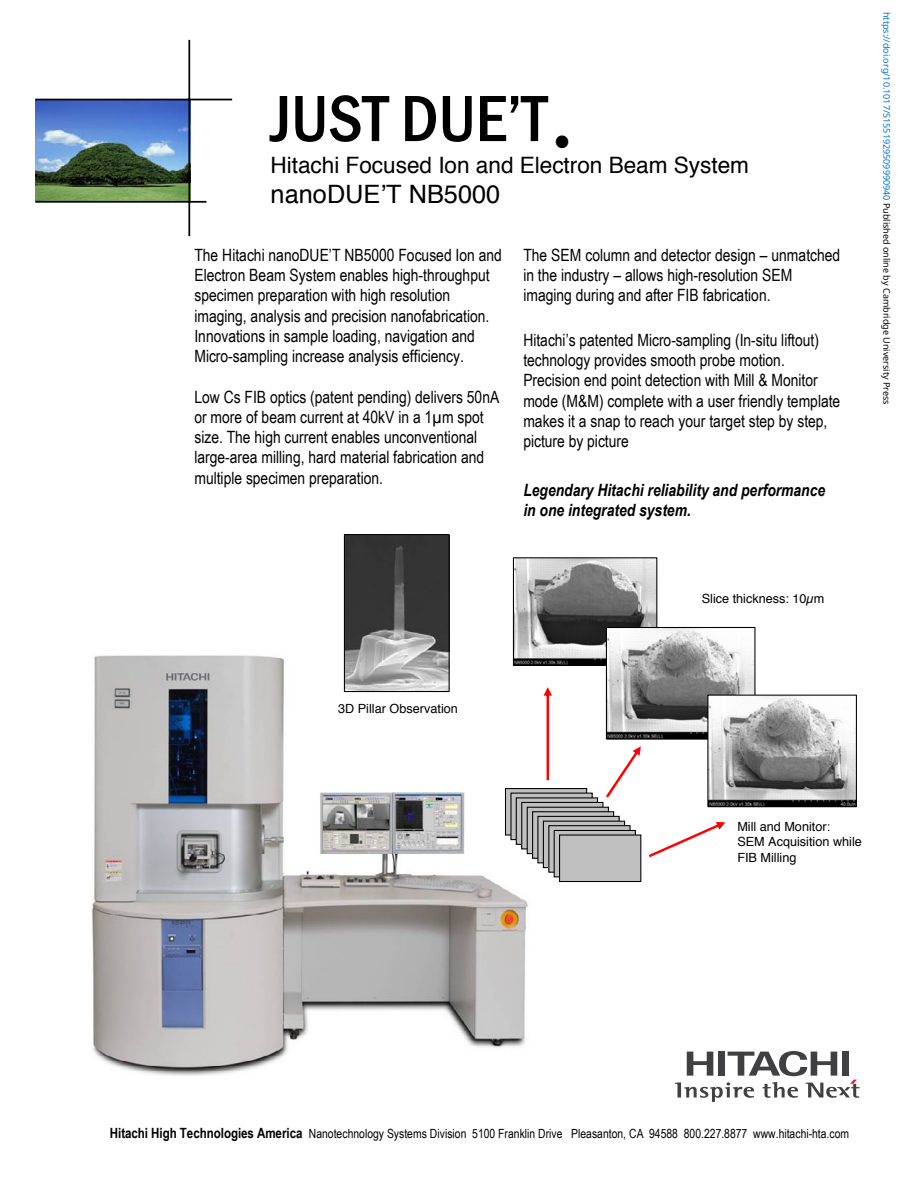
<style>
.page{position:relative;width:905px;height:1188px;background:#fff}
.page>*{position:absolute;margin:0;border:0;box-sizing:border-box;transform-origin:0 0}
.t1{font:500 condensed 67.65px "Franklin Gothic";color:#000}
.t2{font:25.35px "Helvetica";color:#000}
.t3{font:22.5px "Helvetica";color:#000}
.t4{font:16.95px/20.2px "Arial Narrow";color:#000}
.t5{font:italic 700 16.95px/20.2px "Arial Narrow";color:#000}
.t6{font:12.6px "Arial Narrow";color:#000}
.t7{font:12.6px/15.1px "Helvetica";color:#000}
.t8{font:9px "Noto Sans";color:#0172cf}
.s1{color:#000}
.s2{font-weight:700;font-size:14.1px}
</style>
<div class="page">
<img style="left:35px;top:100px;width:153px;height:101px">
<svg style="left:675px;top:1051px;width:184px;height:51px"></svg>
<hr style="left:35px;top:99px;width:197px;height:1px;background:#000">
<hr style="left:35px;top:201px;width:171px;height:2px;background:#000">
<hr style="left:188px;top:40px;width:2px;height:196px;background:#000">
<img style="left:92px;top:653px;width:439px;height:423px">
<img style="left:346px;top:536px;width:101px;height:154px">
<div style="left:344px;top:534px;width:105px;height:158px;border:1px solid #000"></div>
<img style="left:515px;top:559px;width:140px;height:105px">
<div style="left:513px;top:557px;width:144px;height:109px;border:1px solid #000"></div>
<img style="left:608px;top:629px;width:145px;height:109px">
<div style="left:606px;top:627px;width:149px;height:113px;border:1px solid #000"></div>
<img style="left:709px;top:697px;width:145px;height:108px">
<div style="left:707px;top:695px;width:149px;height:112px;border:1px solid #000"></div>
<div style="left:505px;top:789px;width:81px;height:46px;background:linear-gradient(to right,#c0c0c0,#c0c0c0)"></div>
<div style="left:505px;top:788px;width:82px;height:48px;border:1px solid #000"></div>
<div style="left:511px;top:793px;width:81px;height:47px;background:#c0c0c0"></div>
<div style="left:516px;top:798px;width:81px;height:46px;background:linear-gradient(to right,#c0c0c0,#c0c0c0)"></div>
<div style="left:515px;top:797px;width:83px;height:48px;border:1px solid #000"></div>
<svg style="left:523px;top:804px;width:78px;height:43px"></svg>
<div style="left:521px;top:802px;width:82px;height:47px;border:1px solid #000"></div>
<div style="left:527px;top:807px;width:81px;height:47px;background:#c0c0c0"></div>
<div style="left:526px;top:807px;width:83px;height:47px;border:1px solid #000"></div>
<div style="left:532px;top:812px;width:81px;height:46px;background:linear-gradient(to right,#c0c0c0,#c0c0c0)"></div>
<div style="left:532px;top:811px;width:82px;height:48px;border:1px solid #000"></div>
<svg style="left:539px;top:818px;width:78px;height:43px"></svg>
<div style="left:537px;top:816px;width:82px;height:47px;border:1px solid #000"></div>
<div style="left:543px;top:821px;width:81px;height:47px;background:#c0c0c0"></div>
<div style="left:543px;top:821px;width:82px;height:47px;border:1px solid #000"></div>
<div style="left:549px;top:826px;width:81px;height:46px;background:#c0c0c0"></div>
<div style="left:548px;top:825px;width:82px;height:48px;border:1px solid #000"></div>
<div style="left:554px;top:830px;width:81px;height:47px;background:#c0c0c0"></div>
<div style="left:553px;top:830px;width:83px;height:47px;border:1px solid #000"></div>
<div style="left:559px;top:835px;width:81px;height:47px;background:#c0c0c0"></div>
<div style="left:559px;top:834px;width:82px;height:48px;border:1px solid #000"></div>
<svg style="left:648px;top:822px;width:77px;height:35px"></svg>
<svg style="left:543px;top:687px;width:9px;height:93px"></svg>
<svg style="left:606px;top:747px;width:34px;height:51px"></svg>
<h1 class="t1" style="left:270px;top:74px;width:308px">JUST DUE’T<sub>•</sub></h1>
<h3 class="t3" style="left:270px;top:148px;width:480px">Hitachi Focused Ion and Electron Beam System</h3>
<h2 class="t2" style="left:270px;top:175px;width:231px">nanoDUE’T NB5000</h2>
<p class="t4" style="left:194px;top:244px;width:309px">The Hitachi nanoDUE’T NB5000 Focused Ion and Electron Beam System enables high-throughput specimen preparation with high resolution imaging, analysis and precision nanofabrication.<br>Innovations in sample loading, navigation and Micro-sampling increase analysis efficiency.</p>
<p class="t4" style="left:194px;top:386px;width:306px">Low Cs FIB optics (patent pending) delivers 50nA or more of beam current at 40kV in a 1µm spot size. The high current enables unconventional large-area milling, hard material fabrication and multiple specimen preparation.</p>
<p class="t4" style="left:523px;top:244px;width:318px">The SEM column and detector design – unmatched in the industry – allows high-resolution SEM imaging during and after FIB fabrication.</p>
<p class="t4" style="left:523px;top:329px;width:318px">Hitachi’s patented Micro-sampling (In-situ liftout) technology provides smooth probe motion.<br>Precision end point detection with Mill &amp; Monitor mode (M&amp;M) complete with a user friendly template makes it a snap to reach your target step by step, picture by picture</p>
<p class="t5" style="left:523px;top:479px;width:303px">Legendary Hitachi reliability and performance in one integrated system.</p>
<p class="t7" style="left:701px;top:592px;width:124px">Slice thickness: 10µm</p>
<p class="t7" style="left:338px;top:701px;width:121px">3D Pillar Observation</p>
<p class="t8" style="left:893px;top:12px;width:394px;rotate:90deg">https://doi.org/10.1017/S1551929509990940 <span class="s1">Published online by Cambridge University Press</span></p>
<p class="t7" style="left:737px;top:820px;width:126px">Mill and Monitor:<br>SEM Acquisition while<br>FIB Milling</p>
<p class="t6" style="left:110px;top:1124px;width:740px"><span class="s2">Hitachi High Technologies America</span> Nanotechnology Systems Division 5100 Franklin Drive Pleasanton, CA 94588 800.227.8877 www.hitachi-hta.com</p>
</div>
